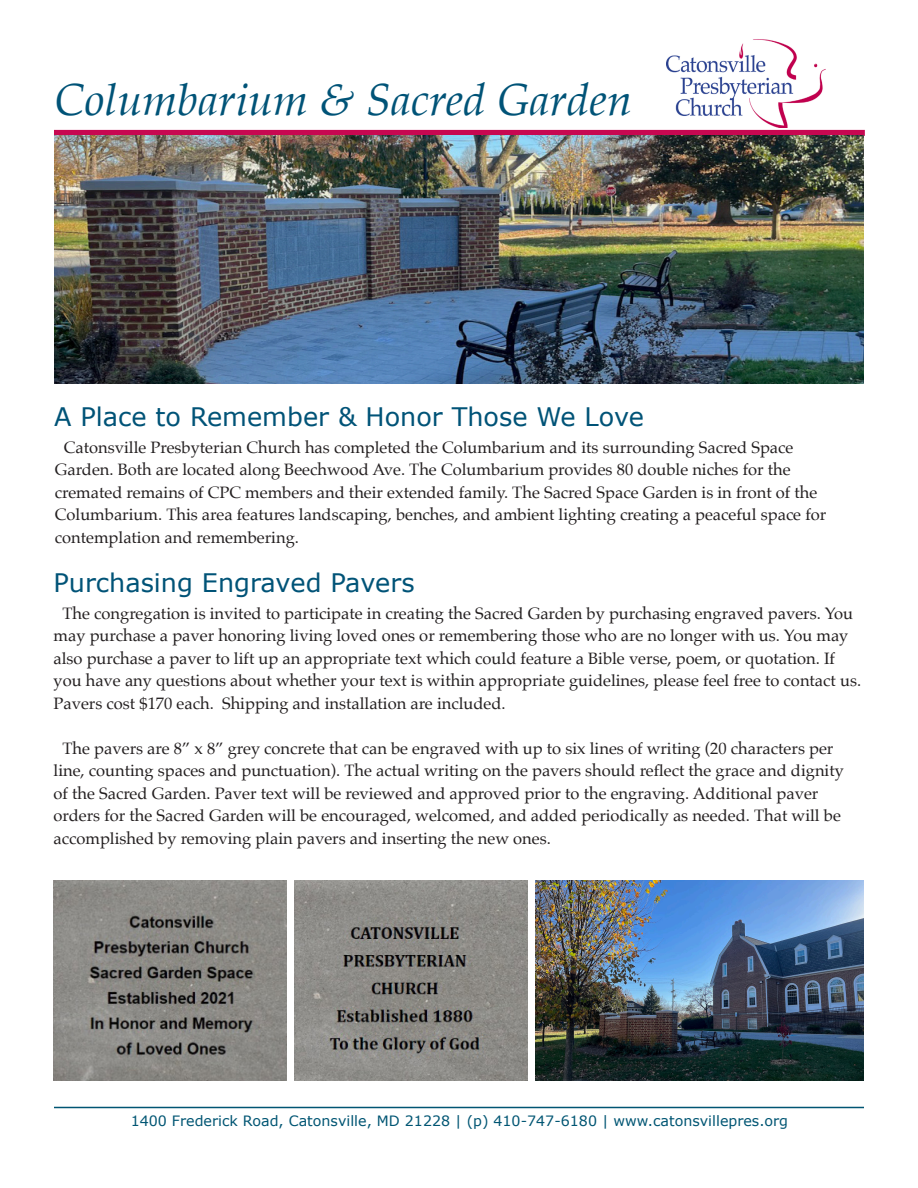
<style>
.page{position:relative;width:918px;height:1188px;background:#fff}
.page>*{position:absolute;margin:0;border:0;box-sizing:border-box;transform-origin:0 0}
.t1{font:italic 45px "Palatino";color:#005377}
.t2{font:25.5px "Verdana";color:#005377}
.t3{font:16.5px/22.5px "Palatino";color:#231f20}
.t4{font:14.25px "Verdana";color:#005573}
</style>
<div class="page">
<div style="left:667px;top:34px;width:162px;height:97px;background:#fff;opacity:.75"></div>
<img style="left:667px;top:38px;width:159px;height:89px">
<hr style="left:54px;top:1107px;width:810px;height:1px;background:#005573">
<img style="left:54px;top:881px;width:233px;height:200px">
<img style="left:295px;top:881px;width:233px;height:200px">
<div style="left:54px;top:130px;width:811px;height:6px;background:#c70851"></div>
<img style="left:54px;top:136px;width:810px;height:247px">
<img style="left:536px;top:881px;width:328px;height:200px">
<p class="t1" style="left:55px;top:62px;width:579px">Columbarium &amp; Sacred Garden</p>
<p class="t2" style="left:54px;top:401px;width:592px">A Place to Remember &amp; Honor Those We Love</p>
<p class="t3" style="left:55px;top:436px;width:773px;text-indent:9px">Catonsville Presbyterian Church has completed the Columbarium and its surrounding Sacred Space Garden. Both are located along Beechwood Ave. The Columbarium provides 80 double niches for the cremated remains of CPC members and their extended family. The Sacred Space Garden is in front of the Columbarium. This area features landscaping, benches, and ambient lighting creating a peaceful space for contemplation and remembering.</p>
<p class="t2" style="left:54px;top:566px;width:363px">Purchasing Engraved Pavers</p>
<p class="t3" style="left:54px;top:602px;width:809px;text-indent:9px">The congregation is invited to participate in creating the Sacred Garden by purchasing engraved pavers. You may purchase a paver honoring living loved ones or remembering those who are no longer with us. You may also purchase a paver to lift up an appropriate text which could feature a Bible verse, poem, or quotation. If you have any questions about whether your text is within appropriate guidelines, please feel free to contact us.<br>Pavers cost $170 each. Shipping and installation are included.</p>
<p class="t3" style="left:54px;top:737px;width:792px;text-indent:9px">The pavers are 8” x 8” grey concrete that can be engraved with up to six lines of writing (20 characters per line, counting spaces and punctuation). The actual writing on the pavers should reflect the grace and dignity of the Sacred Garden. Paver text will be reviewed and approved prior to the engraving. Additional paver orders for the Sacred Garden will be encouraged, welcomed, and added periodically as needed. That will be accomplished by removing plain pavers and inserting the new ones.</p>
<p class="t4" style="left:131px;top:1112px;width:659px">1400 Frederick Road, Catonsville, MD 21228 | (p) 410-747-6180 | www.catonsvillepres.org</p>
</div>
